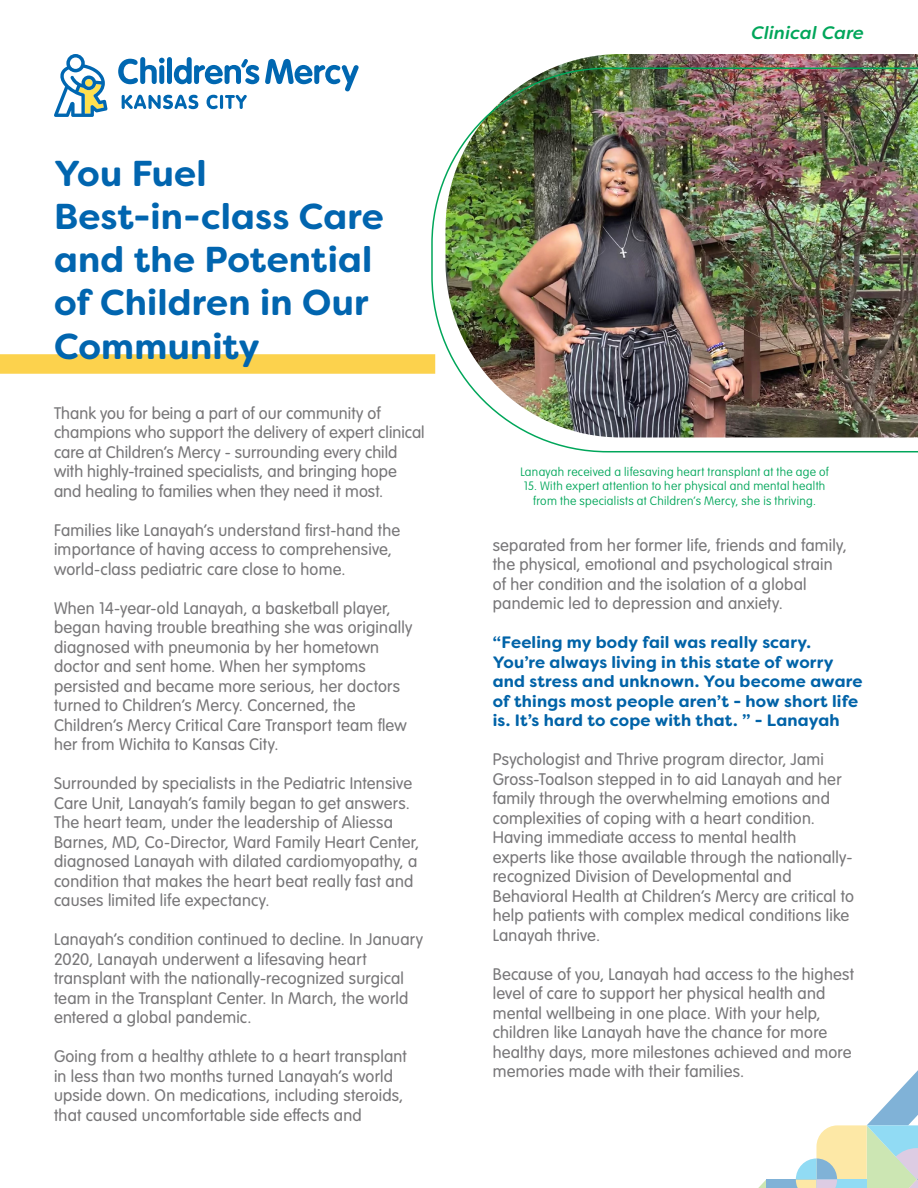
<style>
.page{position:relative;width:918px;height:1188px;background:#fff}
.page>*{position:absolute;margin:0;border:0;box-sizing:border-box;transform-origin:0 0}
.T1___Left{font:700 36px/43.2px "Filson Soft";letter-spacing:.005em;color:#0165af}
.t1{font:italic 500 18px "Filson Soft";letter-spacing:.01em;color:#00a65a}
.t2{font:16.5px/19.5px "VAG Rounded Next";letter-spacing:.015em;color:#787779}
.t3{font:700 16.5px/19.5px "Filson Soft";letter-spacing:.01em;color:#0163a8}
.t4{font:300 12px/14.4px "VAG Rounded Next";letter-spacing:.025em;color:#00a65a;text-align:center}
</style>
<div class="page">
<div style="left:0;top:354px;width:435px;height:20px;background:#fcd24d"></div>
<img style="left:555px;top:54px;width:363px;height:13px">
<svg style="left:54px;top:54px;width:54px;height:63px"></svg>
<svg style="left:118px;top:57px;width:47px;height:27px"></svg>
<div style="left:167px;top:57px;width:5px;height:27px;background:#0067b1;border-radius:3px"></div>
<svg style="left:265px;top:59px;width:94px;height:32px"></svg>
<svg style="left:174px;top:57px;width:85px;height:27px"></svg>
<svg style="left:122px;top:95px;width:76px;height:14px"></svg>
<svg style="left:207px;top:95px;width:11px;height:14px"></svg>
<hr style="left:220px;top:95px;width:3px;height:14px;background:#0067b1;border-radius:2px">
<svg style="left:225px;top:95px;width:22px;height:14px"></svg>
<img style="left:430px;top:67px;width:488px;height:386px">
<svg style="left:758px;top:1180px;width:8px;height:8px"></svg>
<div style="left:766px;top:1179px;width:50px;height:9px;background:#80b2d7"></div>
<svg style="left:796px;top:1070px;width:122px;height:118px"></svg>
<p class="T1___Left" style="left:54px;top:152px;width:154px">You Fuel</p>
<p class="T1___Left" style="left:54px;top:195px;width:331px">Best-in-class Care and the Potential of Children in Our<br>Community</p>
<p class="t2" style="left:54px;top:404px;width:372px">Thank you for being a part of our community of champions who support the delivery of expert clinical care at Children’s Mercy - surrounding every child with highly-trained specialists, and bringing hope and healing to families when they need it most.</p>
<p class="t2" style="left:54px;top:521px;width:348px">Families like Lanayah’s understand first-hand the importance of having access to comprehensive, world-class pediatric care close to home.</p>
<p class="t2" style="left:54px;top:599px;width:360px">When 14-year-old Lanayah, a basketball player, began having trouble breathing she was originally diagnosed with pneumonia by her hometown doctor and sent home. When her symptoms persisted and became more serious, her doctors turned to Children’s Mercy. Concerned, the Children’s Mercy Critical Care Transport team flew her from Wichita to Kansas City.</p>
<p class="t2" style="left:54px;top:774px;width:367px">Surrounded by specialists in the Pediatric Intensive Care Unit, Lanayah’s family began to get answers.<br>The heart team, under the leadership of Aliessa Barnes, MD, Co-Director, Ward Family Heart Center, diagnosed Lanayah with dilated cardiomyopathy, a condition that makes the heart beat really fast and causes limited life expectancy.</p>
<p class="t2" style="left:54px;top:930px;width:371px">Lanayah’s condition continued to decline. In January 2020, Lanayah underwent a lifesaving heart transplant with the nationally-recognized surgical team in the Transplant Center. In March, the world entered a global pandemic.</p>
<p class="t2" style="left:54px;top:1047px;width:354px">Going from a healthy athlete to a heart transplant in less than two months turned Lanayah’s world upside down. On medications, including steroids, that caused uncomfortable side effects and</p>
<p class="t1" style="left:752px;top:21px;width:114px">Clinical Care</p>
<p class="t4" style="left:520px;top:465px;width:310px">Lanayah received a lifesaving heart transplant at the age of</p>
<p class="t4" style="left:524px;top:479px;width:303px">15. With expert attention to her physical and mental health from the specialists at Children’s Mercy, she is thriving.</p>
<p class="t2" style="left:493px;top:536px;width:356px">separated from her former life, friends and family, the physical, emotional and psychological strain of her condition and the isolation of a global pandemic led to depression and anxiety.</p>
<p class="t3" style="left:493px;top:633px;width:371px">“Feeling my body fail was really scary.<br>You’re always living in this state of worry and stress and unknown. You become aware of things most people aren’t - how short life is. It’s hard to cope with that. ” - Lanayah</p>
<p class="t2" style="left:493px;top:750px;width:350px">Psychologist and Thrive program director, Jami Gross-Toalson stepped in to aid Lanayah and her family through the overwhelming emotions and complexities of coping with a heart condition.</p>
<p class="t2" style="left:493px;top:828px;width:363px">Having immediate access to mental health<br>experts like those available through the nationally&shy;recognized Division of Developmental and Behavioral Health at Children’s Mercy are critical to help patients with complex medical conditions like Lanayah thrive.</p>
<p class="t2" style="left:493px;top:965px;width:363px">Because of you, Lanayah had access to the highest level of care to support her physical health and mental wellbeing in one place. With your help, children like Lanayah have the chance for more healthy days, more milestones achieved and more memories made with their families.</p>
</div>
